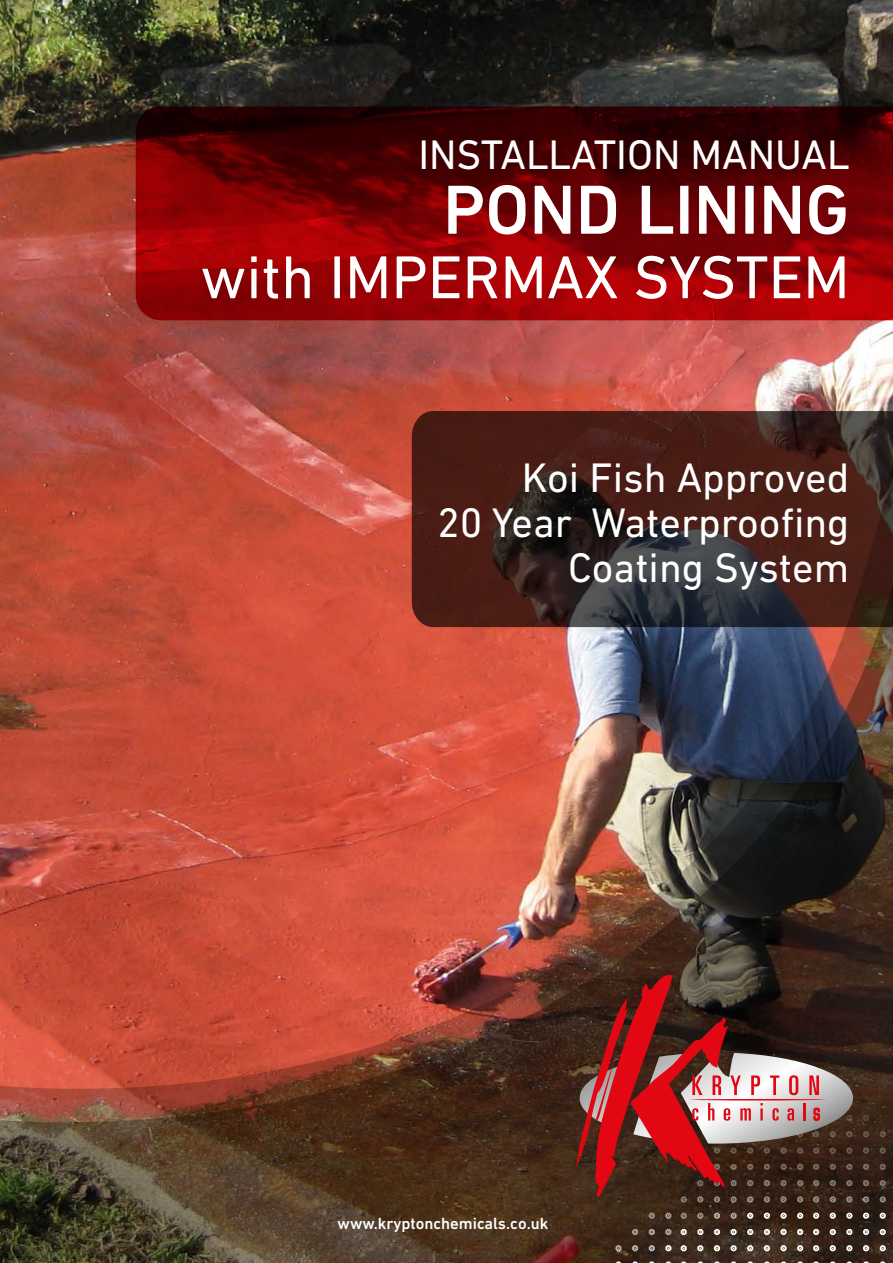
<style>
.page{position:relative;width:893px;height:1263px;background:#fff}
.page>*{position:absolute;margin:0;border:0;box-sizing:border-box;transform-origin:0 0}
.t1{font:500 70.5px "DIN Next LT Pro";color:#fff}
.t2{font:61.5px "DIN Next LT Pro";color:#fff}
.t3{font:42px/45px "DIN Next LT Pro";color:#fff;text-align:right}
.t4{font:500 16.5px "DIN Next LT Pro";color:#fff}
</style>
<div class="page">
<img style="left:0;top:0;width:893px;height:387px">
<svg style="left:0;top:387px;width:893px;height:95px;background:#be5648"></svg>
<img style="left:0;top:482px;width:893px;height:781px">
<div style="left:813px;top:1212px;width:6px;height:7px;border:4px solid #fff;border-radius:50%"></div>
<svg style="left:813px;top:1229px;width:6px;height:6px"></svg>
<svg style="left:813px;top:1245px;width:6px;height:6px"></svg>
<svg style="left:813px;top:1261px;width:6px;height:2px"></svg>
<div style="left:830px;top:1212px;width:6px;height:7px;border:4px solid #fff;border-radius:50%"></div>
<svg style="left:830px;top:1229px;width:6px;height:6px"></svg>
<svg style="left:830px;top:1245px;width:6px;height:6px"></svg>
<svg style="left:830px;top:1261px;width:6px;height:2px"></svg>
<div style="left:846px;top:1212px;width:6px;height:7px;border:4px solid #fff;border-radius:50%"></div>
<svg style="left:846px;top:1229px;width:6px;height:6px"></svg>
<svg style="left:846px;top:1245px;width:6px;height:6px"></svg>
<svg style="left:846px;top:1261px;width:6px;height:2px"></svg>
<svg style="left:863px;top:1115px;width:6px;height:6px"></svg>
<svg style="left:863px;top:1131px;width:6px;height:6px"></svg>
<svg style="left:863px;top:1147px;width:6px;height:6px"></svg>
<svg style="left:863px;top:1164px;width:6px;height:6px"></svg>
<svg style="left:863px;top:1180px;width:6px;height:6px"></svg>
<svg style="left:863px;top:1196px;width:6px;height:6px"></svg>
<div style="left:863px;top:1212px;width:6px;height:7px;border:4px solid #fff;border-radius:50%"></div>
<svg style="left:863px;top:1229px;width:6px;height:6px"></svg>
<svg style="left:863px;top:1245px;width:6px;height:6px"></svg>
<svg style="left:863px;top:1261px;width:6px;height:2px"></svg>
<svg style="left:880px;top:1131px;width:6px;height:6px"></svg>
<div style="left:880px;top:1147px;width:6px;height:7px;border:4px solid #fff;border-radius:50%"></div>
<svg style="left:880px;top:1164px;width:6px;height:6px"></svg>
<svg style="left:880px;top:1180px;width:6px;height:6px"></svg>
<svg style="left:880px;top:1196px;width:6px;height:6px"></svg>
<svg style="left:880px;top:1213px;width:6px;height:6px"></svg>
<svg style="left:880px;top:1229px;width:6px;height:6px"></svg>
<svg style="left:880px;top:1245px;width:6px;height:6px"></svg>
<svg style="left:880px;top:1261px;width:6px;height:2px"></svg>
<div style="left:797px;top:1212px;width:6px;height:7px;border:4px solid #fff;border-radius:50%"></div>
<svg style="left:797px;top:1229px;width:6px;height:6px"></svg>
<svg style="left:797px;top:1245px;width:6px;height:6px"></svg>
<svg style="left:797px;top:1261px;width:6px;height:2px"></svg>
<div style="left:780px;top:1212px;width:7px;height:7px;border:4px solid #fff;border-radius:50%"></div>
<div style="left:780px;top:1229px;width:7px;height:6px;border:4px solid #fff;border-radius:50%"></div>
<div style="left:780px;top:1245px;width:7px;height:6px;border:4px solid #fff;border-radius:50%"></div>
<svg style="left:780px;top:1261px;width:7px;height:2px"></svg>
<div style="left:764px;top:1212px;width:6px;height:7px;border:4px solid #fff;border-radius:50%"></div>
<svg style="left:764px;top:1229px;width:6px;height:6px"></svg>
<svg style="left:764px;top:1245px;width:6px;height:6px"></svg>
<svg style="left:764px;top:1261px;width:6px;height:2px"></svg>
<div style="left:747px;top:1212px;width:6px;height:7px;border:4px solid #fff;border-radius:50%"></div>
<svg style="left:747px;top:1229px;width:6px;height:6px"></svg>
<svg style="left:747px;top:1245px;width:6px;height:6px"></svg>
<svg style="left:747px;top:1261px;width:6px;height:2px"></svg>
<div style="left:730px;top:1213px;width:7px;height:6px;border:4px solid #fff;border-radius:50%"></div>
<div style="left:730px;top:1229px;width:7px;height:6px;border:4px solid #fff;border-radius:50%"></div>
<div style="left:730px;top:1245px;width:7px;height:6px;border:4px solid #fff;border-radius:50%"></div>
<svg style="left:730px;top:1261px;width:7px;height:2px"></svg>
<svg style="left:714px;top:1213px;width:6px;height:6px"></svg>
<svg style="left:714px;top:1229px;width:6px;height:6px"></svg>
<svg style="left:714px;top:1245px;width:6px;height:6px"></svg>
<svg style="left:714px;top:1261px;width:6px;height:2px"></svg>
<svg style="left:697px;top:1213px;width:6px;height:6px"></svg>
<svg style="left:697px;top:1229px;width:6px;height:6px"></svg>
<svg style="left:697px;top:1245px;width:6px;height:6px"></svg>
<svg style="left:697px;top:1261px;width:6px;height:2px"></svg>
<svg style="left:681px;top:1213px;width:6px;height:6px"></svg>
<svg style="left:681px;top:1229px;width:6px;height:6px"></svg>
<svg style="left:681px;top:1245px;width:6px;height:6px"></svg>
<svg style="left:681px;top:1261px;width:6px;height:2px"></svg>
<div style="left:665px;top:1212px;width:6px;height:7px;border:4px solid #fff;border-radius:50%"></div>
<svg style="left:665px;top:1229px;width:6px;height:6px"></svg>
<svg style="left:665px;top:1245px;width:6px;height:6px"></svg>
<svg style="left:665px;top:1261px;width:6px;height:2px"></svg>
<div style="left:649px;top:1212px;width:6px;height:7px;border:4px solid #fff;border-radius:50%"></div>
<svg style="left:649px;top:1229px;width:6px;height:6px"></svg>
<svg style="left:649px;top:1245px;width:6px;height:6px"></svg>
<svg style="left:649px;top:1261px;width:6px;height:2px"></svg>
<svg style="left:632px;top:1229px;width:6px;height:6px"></svg>
<svg style="left:632px;top:1245px;width:6px;height:6px"></svg>
<svg style="left:632px;top:1261px;width:6px;height:2px"></svg>
<div style="left:615px;top:1245px;width:7px;height:6px;border:4px solid #fff;border-radius:50%"></div>
<svg style="left:615px;top:1261px;width:7px;height:2px"></svg>
<svg style="left:576px;top:973px;width:277px;height:229px;background:#733d39"></svg>
<svg style="left:136px;top:107px;width:757px;height:213px;background:#710003"></svg>
<svg style="left:412px;top:411px;width:481px;height:216px;background:#40231e"></svg>
<p class="t3" style="left:418px;top:132px;width:433px">INSTALLATION MANUAL</p>
<h1 class="t1" style="left:443px;top:169px;width:408px">POND LINING</h1>
<h2 class="t2" style="left:200px;top:242px;width:651px">with IMPERMAX SYSTEM</h2>
<p class="t3" style="left:437px;top:454px;width:414px">Koi Fish Approved<br>20 Year Waterproofing<br>Coating System</p>
<p class="t4" style="left:338px;top:1213px;width:212px">www.kryptonchemicals.co.uk</p>
</div>
